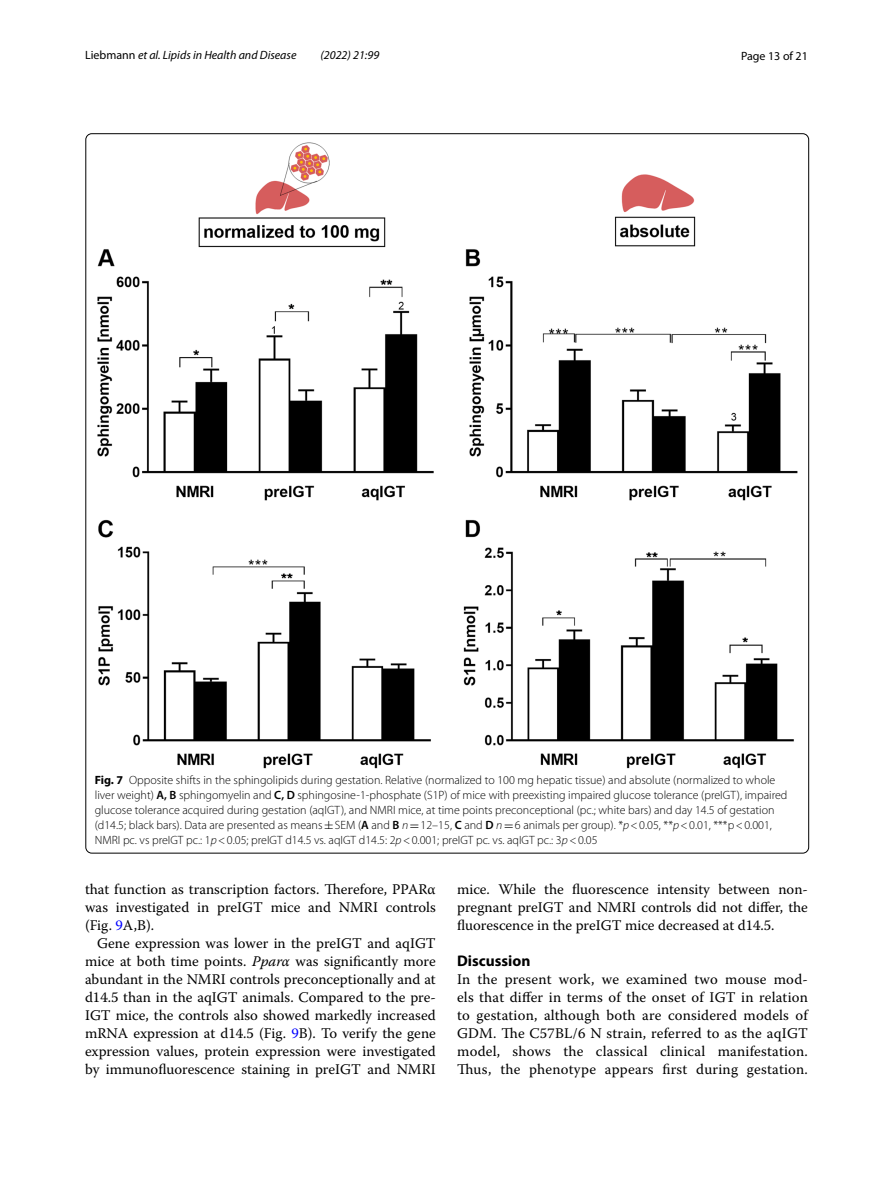
<style>
.page{position:relative;width:893px;height:1187px;background:#fff}
.page>*{position:absolute;margin:0;border:0;box-sizing:border-box;transform-origin:0 0}
.t1{font:700 15.45px "Myriad Pro";color:#000}
.t2{font:14.7px/18px "Warnock Pro";color:#000;text-align:justify}
.t3{font:300 12px/15px "Myriad Pro";color:#000}
.t4{font:italic 12px "Myriad Pro";color:#000}
.t5{font:12px "Myriad Pro";color:#000}
.s1{font-style:normal}
.s2{font-weight:700}
.s3{font-weight:600}
.s4{font-family:"MTSY";font-weight:400}
.s5{font-style:italic}
.s6{color:#00f}
</style>
<div class="page">
<img style="left:97px;top:143px;width:700px;height:625px">
<p class="t4" style="left:85px;top:48px;width:213px"><span class="s1">Liebmann</span> et al. Lipids in Health and Disease</p>
<p class="t4" style="left:321px;top:48px;width:60px">(2022) 21:99</p>
<p class="t5" style="left:741px;top:48px;width:68px">Page 13 of 21</p>
<p class="t3" style="left:95px;top:772px;width:694px"><span class="s2">Fig. 7</span> Opposite shifts in the sphingolipids during gestation. Relative (normalized to 100 mg hepatic tissue) and absolute (normalized to whole liver weight) <span class="s3">A, B</span> sphingomyelin and <span class="s3">C, D</span> sphingosine-1-phosphate (S1P) of mice with preexisting impaired glucose tolerance (preIGT), impaired glucose tolerance acquired during gestation (aqIGT), and NMRI mice, at time points preconceptional (pc.; white bars) and day 14.5 of gestation (d14.5; black bars). Data are presented as means<span class="s4">±</span>SEM (<span class="s3">A</span> and <span class="s3">B</span> <span class="s5">n</span><span class="s4">=</span>12–15, <span class="s3">C</span> and <span class="s3">D</span> <span class="s5">n</span><span class="s4">=</span>6 animals per group). *<span class="s5">p</span>&lt;0.05, **<span class="s5">p</span>&lt;0.01, ***p&lt;0.001, NMRI pc. vs preIGT pc.: 1<span class="s5">p</span>&lt;0.05; preIGT d14.5 vs. aqIGT d14.5: 2<span class="s5">p</span>&lt;0.001; preIGT pc. vs. aqIGT pc.: 3<span class="s5">p</span>&lt;0.05</p>
<p class="t2" style="left:85px;top:879px;width:352px">that function as transcription factors. Therefore, PPARα was investigated in preIGT mice and NMRI controls (Fig. <span class="s6">9</span>A,B).</p>
<p class="t2" style="left:85px;top:933px;width:352px;text-indent:12px">Gene expression was lower in the preIGT and aqIGT mice at both time points. <span class="s5">Pparα</span> was significantly more abundant in the NMRI controls preconceptionally and at d14.5 than in the aqIGT animals. Compared to the pre-IGT mice, the controls also showed markedly increased mRNA expression at d14.5 (Fig. <span class="s6">9</span>B). To verify the gene expression values, protein expression were investigated by immunofluorescence staining in preIGT and NMRI</p>
<p class="t2" style="left:457px;top:879px;width:352px">mice. While the fluorescence intensity between non&shy;pregnant preIGT and NMRI controls did not differ, the fluorescence in the preIGT mice decreased at d14.5.</p>
<p class="t1" style="left:457px;top:950px;width:75px">Discussion</p>
<p class="t2" style="left:457px;top:969px;width:352px">In the present work, we examined two mouse mod&shy;els that differ in terms of the onset of IGT in relation to gestation, although both are considered models of GDM. The C57BL/6 N strain, referred to as the aqIGT model, shows the classical clinical manifestation.<br>Thus, the phenotype appears first during gestation.</p>
</div>
